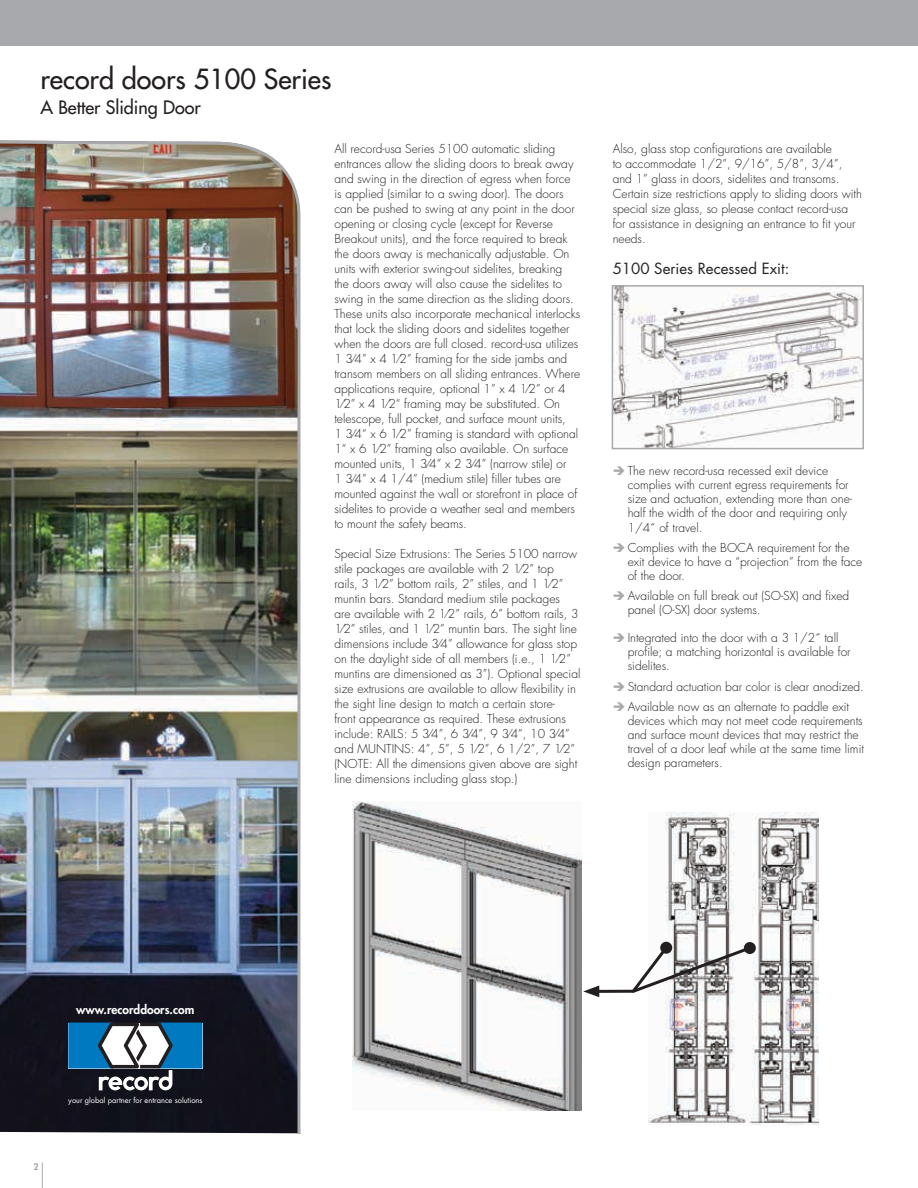
<style>
.page{position:relative;width:918px;height:1188px;background:#fff}
.page>*{position:absolute;margin:0;border:0;box-sizing:border-box;transform-origin:0 0}
.t1{font:27px "Futura";color:#231f20}
.t2{font:18px "Futura";color:#231f20}
.t3{font:15px "Futura";color:#231f20}
.t4{font:300 12px/15px "Futura";color:#231f20}
.t5{font:800 12px "Futura";color:#fff}
.t6{font:800 9px "Futura";color:#a7a9ac}
.t7{font:7.5px "Futura";color:#fff}
.s1{color:#a7a9ac}
</style>
<div class="page">
<img style="left:0;top:140px;width:301px;height:994px">
<div style="left:0;top:0;width:918px;height:45px;background:#a7a9ac"></div>
<svg style="left:68px;top:1023px;width:134px;height:67px"></svg>
<img style="left:615px;top:288px;width:246px;height:158px">
<div style="left:612px;top:285px;width:252px;height:164px;border:2px solid #a7a9ac"></div>
<img style="left:352px;top:802px;width:230px;height:308px">
<img style="left:649px;top:812px;width:169px;height:313px">
<div style="left:660px;top:942px;width:12px;height:12px;background:#231f20;border-radius:50%"></div>
<svg style="left:744px;top:942px;width:12px;height:12px"></svg>
<svg style="left:583px;top:944px;width:171px;height:53px"></svg>
<svg style="left:42px;top:1163px;width:1px;height:25px"></svg>
<h1 class="t1" style="left:40px;top:61px;width:293px">record doors 5100 Series</h1>
<h2 class="t2" style="left:40px;top:96px;width:162px">A Better Sliding Door</h2>
<p class="t4" style="left:334px;top:142px;width:248px">All record-usa Series 5100 automatic sliding entrances allow the sliding doors to break away and swing in the direction of egress when force is applied (similar to a swing door). The doors can be pushed to swing at any point in the door opening or closing cycle (except for Reverse Breakout units), and the force required to break the doors away is mechanically adjustable. On units with exterior swing-out sidelites, breaking<br>the doors away will also cause the sidelites to swing in the same direction as the sliding doors.<br>These units also incorporate mechanical interlocks that lock the sliding doors and sidelites together when the doors are full closed. record-usa utilizes 1 3⁄4” x 4 1⁄2” framing for the side jambs and transom members on all sliding entrances. Where applications require, optional 1” x 4 1⁄2” or 4<br>1⁄2” x 4 1⁄2“ framing may be substituted. On telescope, full pocket, and surface mount units,<br>1 3⁄4“ x 6 1⁄2” framing is standard with optional 1“ x 6 1⁄2” framing also available. On surface mounted units, 1 3⁄4” x 2 3⁄4” (narrow stile) or<br>1 3⁄4” x 4 1/4” (medium stile) filler tubes are mounted against the wall or storefront in place of sidelites to provide a weather seal and members to mount the safety beams.</p>
<p class="t4" style="left:334px;top:547px;width:248px">Special Size Extrusions: The Series 5100 narrow stile packages are available with 2 1⁄2” top<br>rails, 3 1⁄2” bottom rails, 2” stiles, and 1 1⁄2” muntin bars. Standard medium stile packages<br>are available with 2 1⁄2” rails, 6” bottom rails, 3<br>1⁄2” stiles, and 1 1⁄2” muntin bars. The sight line dimensions include 3⁄4” allowance for glass stop on the daylight side of all members (i.e., 1 1⁄2” muntins are dimensioned as 3”). Optional special size extrusions are available to allow flexibility in the sight line design to match a certain store-<br>front appearance as required. These extrusions include: RAILS: 5 3⁄4”, 6 3⁄4”, 9 3⁄4”, 10 3⁄4” and MUNTINS: 4”, 5”, 5 1⁄2”, 6 1/2”, 7 1⁄2” (NOTE: All the dimensions given above are sight line dimensions including glass stop.)</p>
<p class="t4" style="left:613px;top:142px;width:251px">Also, glass stop configurations are available<br>to accommodate 1/2”, 9/16”, 5/8”, 3/4”, and 1” glass in doors, sidelites and transoms.<br>Certain size restrictions apply to sliding doors with special size glass, so please contact record-usa for assistance in designing an entrance to fit your needs.</p>
<p class="t3" style="left:613px;top:258px;width:178px">5100 Series Recessed Exit:</p>
<p class="t4" style="left:628px;top:464px;width:226px;line-height:14.1px;text-indent:-15px"><span class="s1">➔</span> The new record-usa recessed exit device complies with current egress requirements for size and actuation, extending more than one&shy;half the width of the door and requiring only 1/4˝ of travel.</p>
<p class="t4" style="left:628px;top:540px;width:236px;line-height:14.1px;text-indent:-15px"><span class="s1">➔</span> Complies with the BOCA requirement for the exit device to have a “projection” from the face of the door.</p>
<p class="t4" style="left:628px;top:589px;width:223px;line-height:14.1px;text-indent:-15px"><span class="s1">➔</span> Available on full break out (SO-SX) and fixed panel (O-SX) door systems.</p>
<p class="t4" style="left:628px;top:631px;width:224px;line-height:14.1px;text-indent:-15px"><span class="s1">➔</span> Integrated into the door with a 3 1/2˝ tall profile; a matching horizontal is available for sidelites.</p>
<p class="t4" style="left:613px;top:679px;width:253px"><span class="s1">➔</span> Standard actuation bar color is clear anodized.</p>
<p class="t4" style="left:628px;top:699px;width:238px;line-height:14.1px;text-indent:-15px"><span class="s1">➔</span> Available now as an alternate to paddle exit devices which may not meet code requirements and surface mount devices that may restrict the travel of a door leaf while at the same time limit design parameters.</p>
<p class="t5" style="left:76px;top:1002px;width:120px">www.recorddoors.com</p>
<p class="t6" style="left:33px;top:1161px;width:7px">2</p>
<p class="t7" style="left:68px;top:1095px;width:136px">your global partner for entrance solutions</p>
</div>
